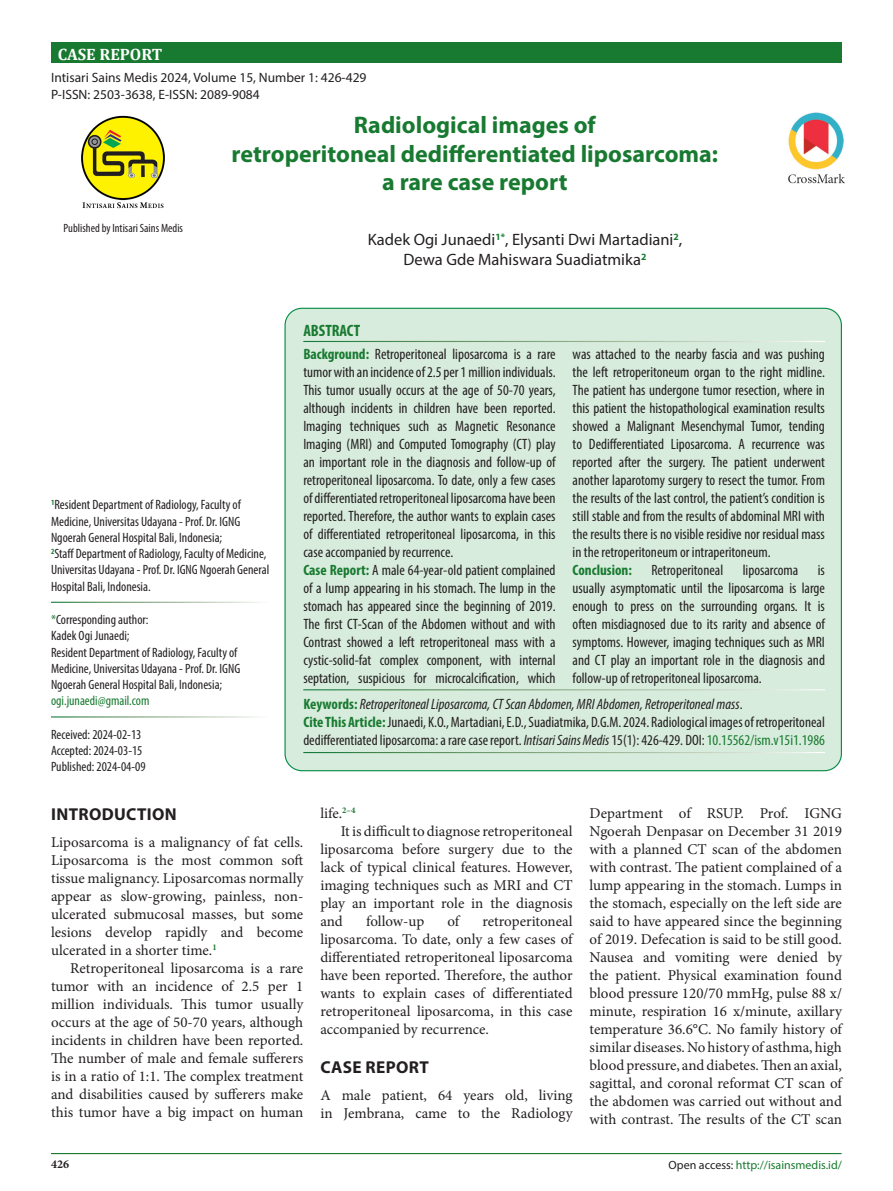
<style>
.page{position:relative;width:893px;height:1191px;background:#fff}
.page>*{position:absolute;margin:0;border:0;box-sizing:border-box;transform-origin:0 0}
.Judul_Naskah{font:700 24px "Myriad Pro";color:#187a30}
.judul{font:700 17.25px "Myriad Pro";letter-spacing:.02em;color:#231f20}
.Author{font:16.5px "Myriad Pro";color:#231f20}
.t1{font:700 16.5px "Cambria";color:#fff}
.Default{font:700 condensed 16.5px "Myriad Pro";color:#187a30}
.Abstrak_Isi{font:condensed 15px/18px "Myriad Pro";color:#231f20;text-align:justify}
.t2{font:15px/18px "Minion Pro";color:#231f20;text-align:justify}
.t3{font:italic condensed 15px "Myriad Pro";color:#231f20}
.Abstrak_Isi-2{font:700 condensed 15px "Myriad Pro";color:#187a30}
.Afiliasi{font:condensed 13.5px/16.2px "Myriad Pro";color:#231f20}
.t4{font:13.5px "Myriad Pro";color:#231f20}
.Afiliasi-2{font:condensed 13.5px "Myriad Pro";color:#187a30}
.judul-2{font:12px "Myriad Pro";color:#187a30}
.judul-3{font:condensed 12px "Myriad Pro";color:#231f20}
.judul-4{font:700 12px "Minion Pro";color:#231f20}
.s1{color:#187a30}
.s2{font-weight:700;color:#187a30}
.s3{font-weight:700;font-style:normal;color:#187a30}
.s4{font-style:normal}
.s5{font-style:italic}
.s6{color:#231f20}
</style>
<div class="page">
<div style="left:51px;top:43px;width:790px;height:20px;background:#187a30"></div>
<div style="left:285px;top:308px;width:556px;height:462px;background:#d8ecdd;border-radius:17px"></div>
<img style="left:788px;top:112px;width:57px;height:72px">
<hr style="left:303px;top:341px;width:522px;height:1px;background:#fff">
<hr style="left:303px;top:689px;width:522px;height:1px;background:#fff">
<hr style="left:303px;top:752px;width:522px;height:1px;background:#fff">
<img style="left:81px;top:115px;width:84px;height:94px">
<hr style="left:51px;top:1153px;width:790px;height:1px;background:#187a30">
<p class="t1" style="left:58px;top:43px;width:106px">CASE REPORT</p>
<p class="t4" style="left:51px;top:70px;width:317px">Intisari Sains Medis 2024, Volume 15, Number 1: 426-429</p>
<p class="t4" style="left:51px;top:86px;width:210px">P-ISSN: 2503-3638, E-ISSN: 2089-9084</p>
<p class="judul-3" style="left:64px;top:221px;width:121px">Published by Intisari Sains Medis</p>
<p class="Judul_Naskah" style="left:354px;top:109px;width:243px">Radiological images of</p>
<p class="Judul_Naskah" style="left:232px;top:138px;width:488px">retroperitoneal dedifferentiated liposarcoma:</p>
<p class="Judul_Naskah" style="left:382px;top:167px;width:187px">a rare case report</p>
<p class="Author" style="left:368px;top:230px;width:316px">Kadek Ogi Junaedi<sup>1*</sup>, Elysanti Dwi Martadiani<sup>2</sup>,</p>
<p class="Author" style="left:403px;top:249px;width:244px">Dewa Gde Mahiswara Suadiatmika<sup>2</sup></p>
<p class="Default" style="left:303px;top:320px;width:58px">ABSTRACT</p>
<p class="Afiliasi" style="left:51px;top:497px;width:191px;text-align:justify"><sup>1</sup>Resident Department of Radiology, Faculty of Medicine, Universitas Udayana - Prof. Dr. IGNG Ngoerah General Hospital Bali, Indonesia;</p>
<p class="Afiliasi" style="left:51px;top:545px;width:220px"><sup>2</sup>Staff Department of Radiology, Faculty of Medicine,<br>Universitas Udayana - Prof. Dr. IGNG Ngoerah General<br>Hospital Bali, Indonesia.</p>
<p class="Afiliasi" style="left:51px;top:611px;width:99px"><span class="s1">*</span>Corresponding author:</p>
<p class="Afiliasi" style="left:51px;top:627px;width:80px">Kadek Ogi Junaedi;</p>
<p class="Afiliasi" style="left:51px;top:644px;width:191px">Resident Department of Radiology, Faculty of<br>Medicine, Universitas Udayana - Prof. Dr. IGNG<br>Ngoerah General Hospital Bali, Indonesia;</p>
<p class="Afiliasi-2" style="left:51px;top:692px;width:100px">ogi.junaedi@gmail.com</p>
<p class="Afiliasi" style="left:51px;top:726px;width:92px">Received: 2024-02-13</p>
<p class="Afiliasi" style="left:51px;top:742px;width:93px">Accepted: 2024-03-15</p>
<p class="Afiliasi" style="left:51px;top:758px;width:96px">Published: 2024-04-09</p>
<p class="Abstrak_Isi" style="left:573px;top:345px;width:254px">was attached to the nearby fascia and was pushing the left retroperitoneum organ to the right midline.<br>The patient has undergone tumor resection, where in this patient the histopathological examination results showed a Malignant Mesenchymal Tumor, tending to Dedifferentiated Liposarcoma. A recurrence was reported after the surgery. The patient underwent another laparotomy surgery to resect the tumor. From the results of the last control, the patient’s condition is still stable and from the results of abdominal MRI with the results there is no visible residive nor residual mass in the retroperitoneum or intraperitoneum.</p>
<p class="Abstrak_Isi-2" style="left:573px;top:561px;width:61px">Conclusion:</p>
<p class="Abstrak_Isi" style="left:651px;top:561px;width:73px">Retroperitoneal</p>
<p class="Abstrak_Isi" style="left:743px;top:561px;width:57px">liposarcoma</p>
<p class="Abstrak_Isi" style="left:303px;top:345px;width:254px"><span class="s2">Background:</span> Retroperitoneal liposarcoma is a rare tumor with an incidence of 2.5 per 1 million individuals.<br>This tumor usually occurs at the age of 50-70 years, although incidents in children have been reported.<br>Imaging techniques such as Magnetic Resonance Imaging (MRI) and Computed Tomography (CT) play an important role in the diagnosis and follow-up of retroperitoneal liposarcoma. To date, only a few cases of differentiated retroperitoneal liposarcoma have been reported. Therefore, the author wants to explain cases of differentiated retroperitoneal liposarcoma, in this case accompanied by recurrence.</p>
<p class="Abstrak_Isi" style="left:303px;top:561px;width:254px"><span class="s2">Case Report:</span> A male 64-year-old patient complained of a lump appearing in his stomach. The lump in the stomach has appeared since the beginning of 2019.<br>The first CT-Scan of the Abdomen without and with Contrast showed a left retroperitoneal mass with a cystic-solid-fat complex component, with internal septation, suspicious for microcalcification, which</p>
<p class="Abstrak_Isi" style="left:573px;top:561px;width:254px;text-indent:245px">is usually asymptomatic until the liposarcoma is large enough to press on the surrounding organs. It is often misdiagnosed due to its rarity and absence of symptoms. However, imaging techniques such as MRI and CT play an important role in the diagnosis and follow-up of retroperitoneal liposarcoma.</p>
<p class="t3" style="left:303px;top:695px;width:441px"><span class="s3">Keywords:</span> Retroperitoneal Liposarcoma, CT Scan Abdomen, MRI Abdomen, Retroperitoneal mass<span class="s4">.</span></p>
<p class="Abstrak_Isi" style="left:303px;top:712px;width:523px"><span class="s2">Cite This Article:</span> Junaedi, K.O., Martadiani, E.D., Suadiatmika, D.G.M. 2024. Radiological images of retroperitoneal dedifferentiated liposarcoma: a rare case report. <span class="s5">Intisari Sains Medis</span> 15(1): 426-429. DOI: <span class="s1">10.15562/ism.v15i1.1986</span></p>
<p class="judul" style="left:51px;top:803px;width:127px">INTRODUCTION</p>
<p class="t2" style="left:51px;top:833px;width:254px">Liposarcoma is a malignancy of fat cells.<br>Liposarcoma is the most common soft tissue malignancy. Liposarcomas normally appear as slow-growing, painless, non&shy;ulcerated submucosal masses, but some lesions develop rapidly and become ulcerated in a shorter time.<sup>1</sup></p>
<p class="t2" style="left:51px;top:959px;width:254px;text-indent:19px">Retroperitoneal liposarcoma is a rare tumor with an incidence of 2.5 per 1 million individuals. This tumor usually occurs at the age of 50-70 years, although incidents in children have been reported.<br>The number of male and female sufferers is in a ratio of 1:1. The complex treatment and disabilities caused by sufferers make this tumor have a big impact on human</p>
<p class="judul-4" style="left:51px;top:1156px;width:19px">426</p>
<p class="t2" style="left:320px;top:804px;width:37px">life.<sup>2–4</sup></p>
<p class="t2" style="left:320px;top:822px;width:254px;text-indent:20px">It is difficult to diagnose retroperitoneal liposarcoma before surgery due to the lack of typical clinical features. However, imaging techniques such as MRI and CT play an important role in the diagnosis and</p>
<p class="t2" style="left:320px;top:912px;width:254px;text-indent:162px">retroperitoneal liposarcoma. To date, only a few cases of differentiated retroperitoneal liposarcoma have been reported. Therefore, the author wants to explain cases of differentiated retroperitoneal liposarcoma, in this case accompanied by recurrence.</p>
<p class="judul" style="left:320px;top:1056px;width:110px">CASE REPORT</p>
<p class="t2" style="left:320px;top:1086px;width:254px">A male patient, 64 years old, living in Jembrana, came to the Radiology</p>
<p class="t2" style="left:366px;top:912px;width:60px">follow-up</p>
<p class="t2" style="left:447px;top:912px;width:13px">of</p>
<p class="t2" style="left:590px;top:804px;width:254px">Department of RSUP. Prof. IGNG Ngoerah Denpasar on December 31 2019 with a planned CT scan of the abdomen with contrast. The patient complained of a lump appearing in the stomach. Lumps in the stomach, especially on the left side are said to have appeared since the beginning of 2019. Defecation is said to be still good.<br>Nausea and vomiting were denied by the patient. Physical examination found blood pressure 120/70 mmHg, pulse 88 x/ minute, respiration 16 x/minute, axillary temperature 36.6°C. No family history of similar diseases. No history of asthma, high blood pressure, and diabetes. Then an axial, sagittal, and coronal reformat CT scan of the abdomen was carried out without and with contrast. The results of the CT scan</p>
<p class="judul-2" style="left:669px;top:1157px;width:175px"><span class="s6">Open access:</span> http://isainsmedis.id/</p>
</div>
